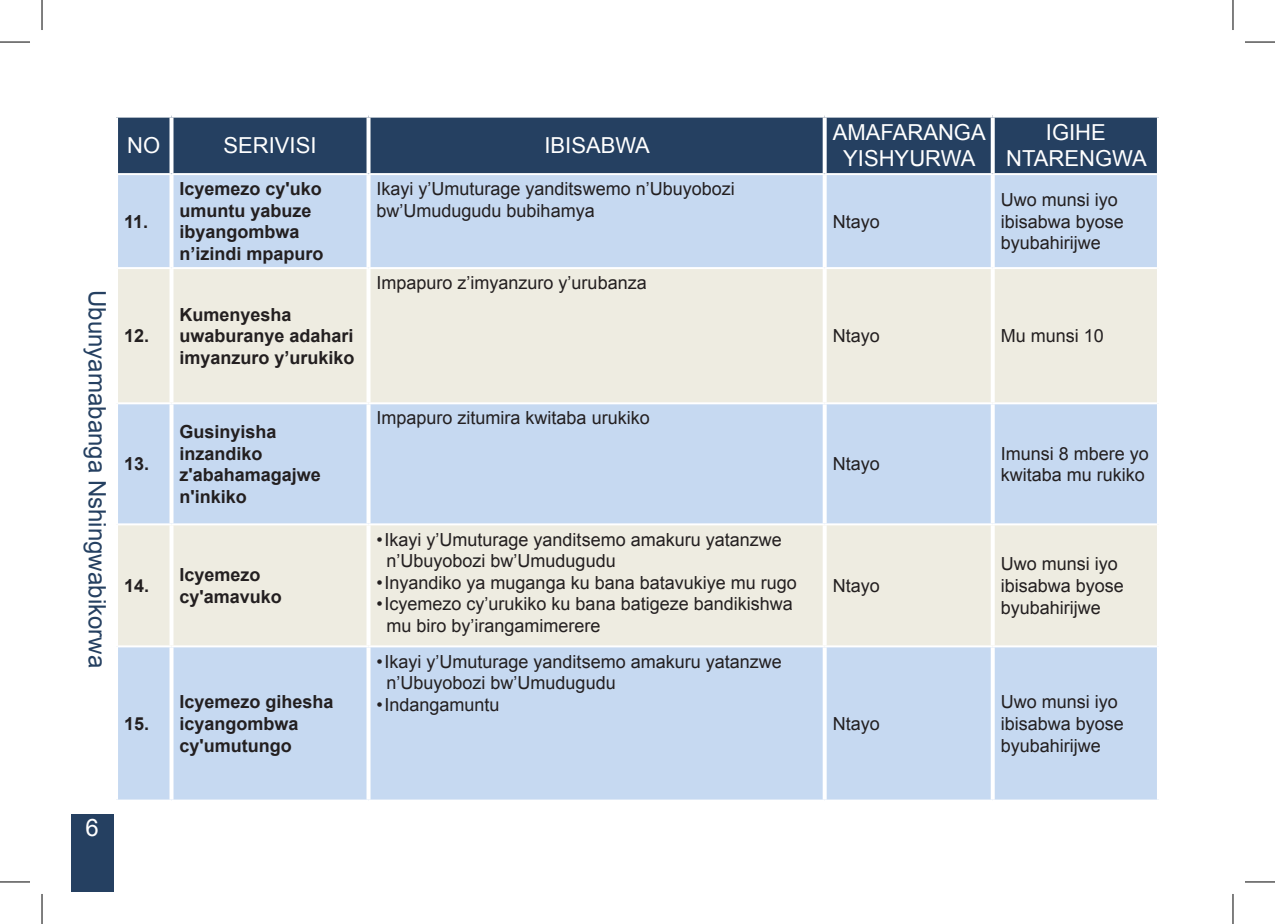
<style>
.page{position:relative;width:1275px;height:924px;background:#fff}
.page>*{position:absolute;margin:0;border:0;box-sizing:border-box;transform-origin:0 0}
.Chap-Ruhande{font:24px "Arial";color:#254061}
.t1{font:24px "Arial";color:#fff}
.Titre-tbl{font:22px/26.4px "Arial";color:#fff;text-align:center}
.txt-tbl{font:18px/21.6px "Arial";color:#231f20}
.txt-tbl_bold{font:700 18px/21.6px "Arial";color:#231f20}
.txt-tbl_bold-2{font:18px "Arial";color:#231f20}
</style>
<div class="page">
<div style="left:71px;top:813px;width:42px;height:78px;background:#254061"></div>
<div style="left:118px;top:118px;width:872px;height:55px;background:#254061"></div>
<div style="left:992px;top:116px;width:167px;height:58px;background:#254061"></div>
<div style="left:118px;top:175px;width:1039px;height:624px;background:#c6d9f1"></div>
<svg style="left:118px;top:269px;width:1039px;height:376px;background:#e1e6e6"></svg>
<svg style="left:169px;top:118px;width:4px;height:55px"></svg>
<svg style="left:366px;top:118px;width:4px;height:55px"></svg>
<svg style="left:822px;top:118px;width:4px;height:55px"></svg>
<svg style="left:990px;top:118px;width:4px;height:55px"></svg>
<svg style="left:169px;top:175px;width:4px;height:92px"></svg>
<svg style="left:366px;top:175px;width:4px;height:92px"></svg>
<svg style="left:822px;top:175px;width:4px;height:92px"></svg>
<svg style="left:990px;top:175px;width:4px;height:92px"></svg>
<svg style="left:169px;top:269px;width:4px;height:133px"></svg>
<svg style="left:366px;top:269px;width:4px;height:133px"></svg>
<svg style="left:822px;top:269px;width:4px;height:133px"></svg>
<svg style="left:990px;top:269px;width:4px;height:133px"></svg>
<svg style="left:169px;top:404px;width:4px;height:119px"></svg>
<svg style="left:366px;top:404px;width:4px;height:119px"></svg>
<svg style="left:822px;top:404px;width:4px;height:119px"></svg>
<svg style="left:990px;top:404px;width:4px;height:119px"></svg>
<svg style="left:169px;top:525px;width:4px;height:120px"></svg>
<svg style="left:366px;top:525px;width:4px;height:120px"></svg>
<svg style="left:822px;top:525px;width:4px;height:120px"></svg>
<svg style="left:990px;top:525px;width:4px;height:120px"></svg>
<svg style="left:169px;top:647px;width:4px;height:152px"></svg>
<svg style="left:366px;top:647px;width:4px;height:152px"></svg>
<svg style="left:822px;top:647px;width:4px;height:152px"></svg>
<svg style="left:990px;top:647px;width:4px;height:152px"></svg>
<hr style="left:118px;top:402px;width:53px;height:2px;background:#fff">
<hr style="left:171px;top:402px;width:197px;height:2px;background:#fff">
<hr style="left:368px;top:402px;width:456px;height:2px;background:#fff">
<hr style="left:824px;top:402px;width:168px;height:2px;background:#fff">
<hr style="left:992px;top:402px;width:165px;height:2px;background:#fff">
<hr style="left:118px;top:523px;width:53px;height:2px;background:#fff">
<hr style="left:171px;top:523px;width:197px;height:2px;background:#fff">
<hr style="left:368px;top:523px;width:456px;height:2px;background:#fff">
<hr style="left:824px;top:523px;width:168px;height:2px;background:#fff">
<hr style="left:992px;top:523px;width:165px;height:2px;background:#fff">
<hr style="left:118px;top:645px;width:53px;height:2px;background:#fff">
<hr style="left:171px;top:645px;width:197px;height:2px;background:#fff">
<hr style="left:368px;top:645px;width:456px;height:2px;background:#fff">
<hr style="left:824px;top:645px;width:168px;height:2px;background:#fff">
<hr style="left:992px;top:645px;width:165px;height:2px;background:#fff">
<hr style="left:118px;top:267px;width:53px;height:2px;background:#fff">
<hr style="left:171px;top:267px;width:197px;height:2px;background:#fff">
<hr style="left:368px;top:267px;width:456px;height:2px;background:#fff">
<hr style="left:824px;top:267px;width:168px;height:2px;background:#fff">
<hr style="left:992px;top:267px;width:165px;height:2px;background:#fff">
<svg style="left:116px;top:117px;width:55px;height:1px"></svg>
<svg style="left:171px;top:115px;width:197px;height:3px"></svg>
<svg style="left:368px;top:115px;width:456px;height:3px"></svg>
<svg style="left:824px;top:115px;width:168px;height:3px"></svg>
<svg style="left:992px;top:115px;width:167px;height:3px"></svg>
<hr style="left:1157px;top:118px;width:4px;height:56px;background:#fff">
<hr style="left:992px;top:173px;width:165px;height:2px;background:#fff">
<hr style="left:0;top:42px;width:30px;height:1px;background:#000">
<hr style="left:1245px;top:42px;width:30px;height:1px;background:#000">
<hr style="left:0;top:881px;width:30px;height:1px;background:#000">
<hr style="left:1245px;top:881px;width:30px;height:1px;background:#000">
<hr style="left:42px;top:0;width:1px;height:30px;background:#000">
<hr style="left:42px;top:893px;width:1px;height:30px;background:#000">
<hr style="left:1232px;top:0;width:1px;height:30px;background:#000">
<hr style="left:1232px;top:893px;width:1px;height:30px;background:#000">
<p class="Chap-Ruhande" style="left:113px;top:290px;width:379px;rotate:90deg">Ubunyamabanga Nshingwabikorwa</p>
<p class="Titre-tbl" style="left:127px;top:132px;width:35px">NO</p>
<p class="Titre-tbl" style="left:223px;top:132px;width:94px">SERIVISI</p>
<p class="Titre-tbl" style="left:544px;top:132px;width:107px">IBISABWA</p>
<p class="txt-tbl_bold" style="left:124px;top:211px;width:26px">11.</p>
<p class="txt-tbl_bold" style="left:124px;top:325px;width:27px">12.</p>
<p class="txt-tbl_bold" style="left:124px;top:453px;width:27px">13.</p>
<p class="txt-tbl_bold" style="left:179px;top:178px;width:146px">Icyemezo cy'uko umuntu yabuze ibyangombwa n’izindi mpapuro</p>
<p class="txt-tbl" style="left:376px;top:178px;width:360px">Ikayi y’Umuturage yanditswemo n’Ubuyobozi bw’Umudugudu bubihamya</p>
<p class="txt-tbl_bold" style="left:179px;top:304px;width:177px">Kumenyesha uwaburanye adahari imyanzuro y’urukiko</p>
<p class="txt-tbl_bold" style="left:179px;top:421px;width:143px">Gusinyisha inzandiko z'abahamagajwe n'inkiko</p>
<p class="txt-tbl" style="left:376px;top:272px;width:272px">Impapuro z’imyanzuro y’urubanza</p>
<p class="txt-tbl" style="left:376px;top:407px;width:275px">Impapuro zitumira kwitaba urukiko</p>
<p class="txt-tbl_bold" style="left:124px;top:575px;width:27px">14.</p>
<p class="txt-tbl_bold" style="left:179px;top:564px;width:104px">Icyemezo cy'amavuko</p>
<p class="txt-tbl_bold" style="left:124px;top:713px;width:27px">15.</p>
<p class="txt-tbl_bold" style="left:179px;top:691px;width:156px">Icyemezo gihesha icyangombwa cy'umutungo</p>
<p class="txt-tbl" style="left:386px;top:528px;width:397px;text-indent:-10px">•Ikayi y’Umuturage yanditsemo amakuru yatanzwe n’Ubuyobozi bw’Umudugudu</p>
<p class="txt-tbl" style="left:376px;top:571px;width:422px">•Inyandiko ya muganga ku bana batavukiye mu rugo</p>
<p class="txt-tbl" style="left:386px;top:593px;width:408px;text-indent:-10px">•Icyemezo cy’urukiko ku bana batigeze bandikishwa mu biro by’irangamimerere</p>
<p class="txt-tbl" style="left:386px;top:650px;width:397px;text-indent:-10px">•Ikayi y’Umuturage yanditsemo amakuru yatanzwe n’Ubuyobozi bw’Umudugudu</p>
<p class="txt-tbl" style="left:376px;top:693px;width:125px">•Indangamuntu</p>
<h1 class="t1" style="left:86px;top:811px;width:15px">6</h1>
<p class="Titre-tbl" style="left:833px;top:119px;width:154px">AMAFARANGA<br>YISHYURWA</p>
<p class="Titre-tbl" style="left:1006px;top:119px;width:142px">IGIHE<br>NTARENGWA</p>
<p class="txt-tbl" style="left:832px;top:210px;width:49px">Ntayo</p>
<p class="txt-tbl" style="left:1000px;top:189px;width:125px">Uwo munsi iyo ibisabwa byose byubahirijwe</p>
<p class="txt-tbl" style="left:832px;top:325px;width:49px">Ntayo</p>
<p class="txt-tbl" style="left:1000px;top:325px;width:105px">Mu munsi 10</p>
<p class="txt-tbl" style="left:832px;top:453px;width:49px">Ntayo</p>
<p class="txt-tbl" style="left:1000px;top:442px;width:150px">Imunsi 8 mbere yo kwitaba mu rukiko</p>
<p class="txt-tbl_bold-2" style="left:832px;top:573px;width:49px">Ntayo</p>
<p class="txt-tbl" style="left:832px;top:712px;width:49px">Ntayo</p>
<p class="txt-tbl" style="left:1000px;top:553px;width:125px">Uwo munsi iyo ibisabwa byose byubahirijwe</p>
<p class="txt-tbl" style="left:1000px;top:691px;width:125px">Uwo munsi iyo ibisabwa byose byubahirijwe</p>
</div>
